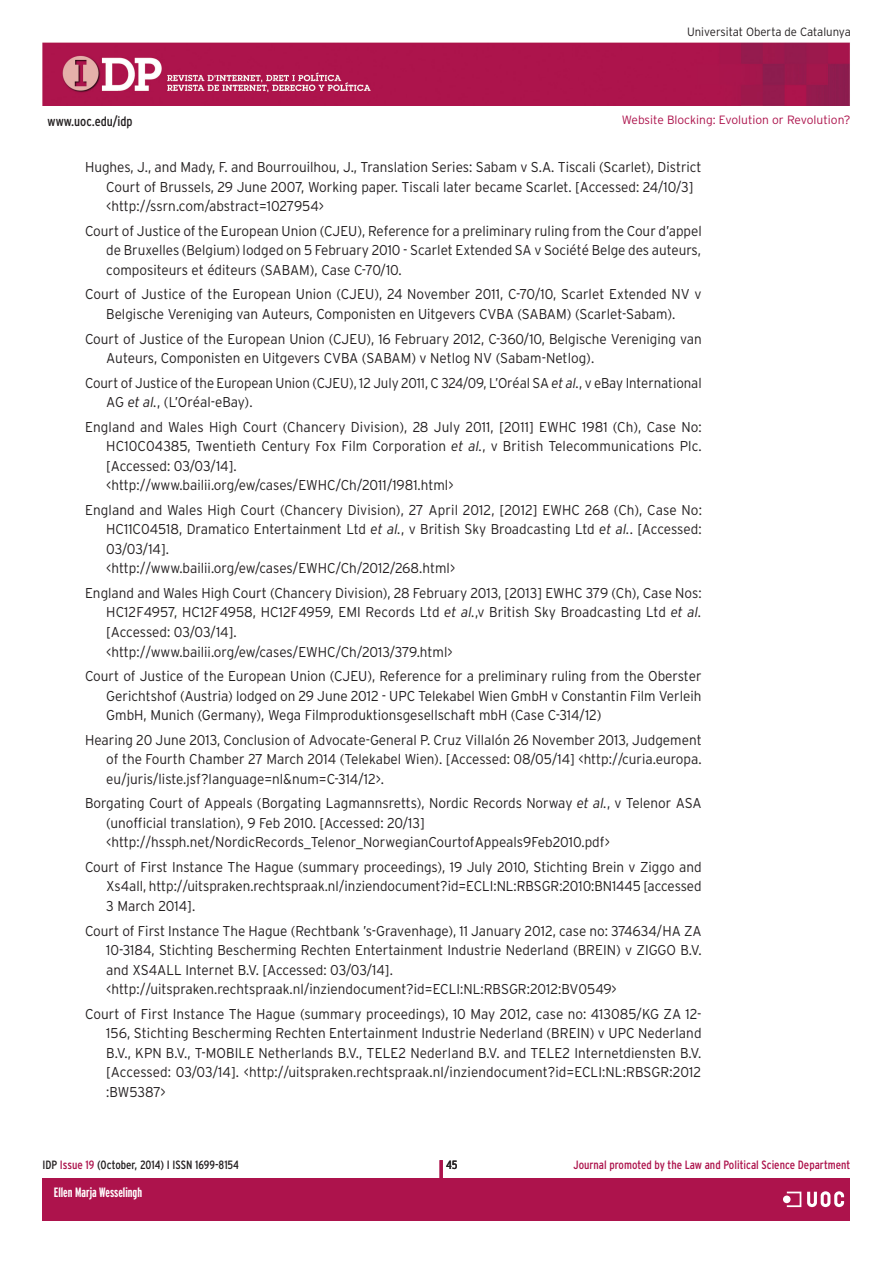
<style>
.page{position:relative;width:893px;height:1263px;background:#fff}
.page>*{position:absolute;margin:0;border:0;box-sizing:border-box;transform-origin:0 0}
.BIBLIOGRAFIA{font:300 14.25px/19.5px "Interstate";color:#231f20;text-align:justify;scale:.95 1}
.BIBLIOGRAFIA-2{font:300 14.25px/19.5px "Interstate";color:#231f20;scale:.93 1}
.t1{font:700 extra-condensed 13.5px "Interstate";color:#fff}
.t2{font:condensed 13.5px "Interstate";color:#231f20}
.t3{font:condensed 12px "Interstate";color:#ad134c}
.t4{font:condensed 12px "Interstate";color:#231f20}
.t5{font:300 12px "Interstate";color:#ad134c}
.t6{font:300 12px "Interstate";color:#231f20;scale:.95 1}
.t7{font:700 extra-condensed 12px "Interstate";color:#fff}
.s1{font-style:italic}
.s2{color:#ad134c}
</style>
<div class="page">
<img style="left:43px;top:43px;width:807px;height:63px">
<div style="left:43px;top:1178px;width:807px;height:42px;background:#ad134c"></div>
<div style="left:783px;top:1195px;width:8px;height:8px;background:#fff;border-radius:50%"></div>
<svg style="left:787px;top:1191px;width:57px;height:17px"></svg>
<hr style="left:440px;top:1160px;width:3px;height:44px;background:#ad134c">
<p class="t2" style="left:48px;top:113px;width:87px">www.uoc.edu/idp</p>
<p class="t6" style="left:687px;top:25px;width:174px">Universitat Oberta de Catalunya</p>
<p class="t5" style="left:622px;top:113px;width:230px">Website Blocking: Evolution or Revolution?</p>
<p class="BIBLIOGRAFIA" style="left:106px;top:157px;width:628px;text-indent:-21px">Hughes, J., and Mady, F. and Bourrouilhou, J., Translation Series: Sabam v S.A. Tiscali (Scarlet), District<br>Court of Brussels, 29 June 2007, Working paper. Tiscali later became Scarlet. [Accessed: 24/10/3]</p>
<p class="BIBLIOGRAFIA" style="left:106px;top:196px;width:231px">&lt;http://ssrn.com/abstract=1027954&gt;</p>
<p class="BIBLIOGRAFIA" style="left:106px;top:221px;width:628px;text-indent:-21px">Court of Justice of the European Union (CJEU), Reference for a preliminary ruling from the Cour d’appel de Bruxelles (Belgium) lodged on 5 February 2010 - Scarlet Extended SA v Société Belge des auteurs, compositeurs et éditeurs (SABAM), Case C-70/10.</p>
<p class="BIBLIOGRAFIA" style="left:85px;top:285px;width:650px;text-align:center">Court of Justice of the European Union (CJEU), 24 November 2011, C-70/10, Scarlet Extended NV v<br>Belgische Vereniging van Auteurs, Componisten en Uitgevers CVBA (SABAM) (Scarlet-Sabam).</p>
<p class="BIBLIOGRAFIA" style="left:106px;top:329px;width:628px;text-indent:-21px">Court of Justice of the European Union (CJEU), 16 February 2012, C-360/10, Belgische Vereniging van<br>Auteurs, Componisten en Uitgevers CVBA (SABAM) v Netlog NV (Sabam-Netlog).</p>
<p class="BIBLIOGRAFIA-2" style="left:106px;top:373px;width:642px;text-indent:-21px">Court of Justice of the European Union (CJEU), 12 July 2011, C 324/09, L’Oréal SA <span class="s1">et al.</span>, v eBay International<br>AG <span class="s1">et al.</span>, (L’Oréal-eBay).</p>
<p class="BIBLIOGRAFIA" style="left:106px;top:417px;width:628px;text-indent:-21px">England and Wales High Court (Chancery Division), 28 July 2011, [2011] EWHC 1981 (Ch), Case No:<br>HC10C04385, Twentieth Century Fox Film Corporation <span class="s1">et al.</span>, v British Telecommunications Plc. [Accessed: 03/03/14].</p>
<p class="BIBLIOGRAFIA" style="left:106px;top:475px;width:367px">&lt;http://www.bailii.org/ew/cases/EWHC/Ch/2011/1981.html&gt;</p>
<p class="BIBLIOGRAFIA" style="left:106px;top:500px;width:628px;text-indent:-21px">England and Wales High Court (Chancery Division), 27 April 2012, [2012] EWHC 268 (Ch), Case No:<br>HC11C04518, Dramatico Entertainment Ltd <span class="s1">et al.</span>, v British Sky Broadcasting Ltd <span class="s1">et al.</span>. [Accessed:<br>03/03/14].</p>
<p class="BIBLIOGRAFIA" style="left:106px;top:558px;width:369px">&lt;http://www.bailii.org/ew/cases/EWHC/Ch/2012/268.html&gt;</p>
<p class="BIBLIOGRAFIA" style="left:106px;top:583px;width:628px;text-indent:-21px">England and Wales High Court (Chancery Division), 28 February 2013, [2013] EWHC 379 (Ch), Case Nos:<br>HC12F4957, HC12F4958, HC12F4959, EMI Records Ltd <span class="s1">et al.</span>,v British Sky Broadcasting Ltd <span class="s1">et al. </span>[Accessed: 03/03/14].</p>
<p class="BIBLIOGRAFIA" style="left:106px;top:642px;width:366px">&lt;http://www.bailii.org/ew/cases/EWHC/Ch/2013/379.html&gt;</p>
<p class="BIBLIOGRAFIA" style="left:106px;top:666px;width:628px;text-indent:-21px">Court of Justice of the European Union (CJEU), Reference for a preliminary ruling from the Oberster Gerichtshof (Austria) lodged on 29 June 2012 - UPC Telekabel Wien GmbH v Constantin Film Verleih GmbH, Munich (Germany), Wega Filmproduktionsgesellschaft mbH (Case C-314/12)</p>
<p class="BIBLIOGRAFIA" style="left:106px;top:730px;width:628px;text-indent:-21px">Hearing 20 June 2013, Conclusion of Advocate-General P. Cruz Villalón 26 November 2013, Judgement of the Fourth Chamber 27 March 2014 (Telekabel Wien). [Accessed: 08/05/14] &lt;http://curia.europa. eu/juris/liste.jsf?language=nl&amp;num=C-314/12&gt;.</p>
<p class="BIBLIOGRAFIA" style="left:106px;top:793px;width:628px;text-indent:-21px">Borgating Court of Appeals (Borgating Lagmannsretts), Nordic Records Norway <span class="s1">et al.</span>, v Telenor ASA (unofficial translation), 9 Feb 2010. [Accessed: 20/13]</p>
<p class="BIBLIOGRAFIA" style="left:106px;top:832px;width:532px">&lt;http://hssph.net/NordicRecords_Telenor_NorwegianCourtofAppeals9Feb2010.pdf&gt;</p>
<p class="BIBLIOGRAFIA" style="left:106px;top:857px;width:628px;text-indent:-21px">Court of First Instance The Hague (summary proceedings), 19 July 2010, Stichting Brein v Ziggo and Xs4all, http://uitspraken.rechtspraak.nl/inziendocument?id=ECLI:NL:RBSGR:2010:BN1445 [accessed 3 March 2014].</p>
<p class="BIBLIOGRAFIA" style="left:106px;top:921px;width:628px;text-indent:-21px">Court of First Instance The Hague (Rechtbank ’s-Gravenhage), 11 January 2012, case no: 374634/HA ZA 10-3184, Stichting Bescherming Rechten Entertainment Industrie Nederland (BREIN) v ZIGGO B.V. and XS4ALL Internet B.V. [Accessed: 03/03/14].</p>
<p class="BIBLIOGRAFIA" style="left:106px;top:979px;width:539px">&lt;http://uitspraken.rechtspraak.nl/inziendocument?id=ECLI:NL:RBSGR:2012:BV0549&gt;</p>
<p class="BIBLIOGRAFIA" style="left:106px;top:1004px;width:628px;text-indent:-21px">Court of First Instance The Hague (summary proceedings), 10 May 2012, case no: 413085/KG ZA 12- 156, Stichting Bescherming Rechten Entertainment Industrie Nederland (BREIN) v UPC Nederland B.V., KPN B.V., T-MOBILE Netherlands B.V., TELE2 Nederland B.V. and TELE2 Internetdiensten B.V. [Accessed: 03/03/14]. &lt;http://uitspraken.rechtspraak.nl/inziendocument?id=ECLI:NL:RBSGR:2012 :BW5387&gt;</p>
<p class="t4" style="left:446px;top:1158px;width:13px">45</p>
<p class="t4" style="left:43px;top:1158px;width:198px">IDP <span class="s2">Issue 19</span> (October, 2014) I ISSN 1699-8154</p>
<p class="t3" style="left:573px;top:1158px;width:279px">Journal promoted by the Law and Political Science Department</p>
<p class="t1" style="left:54px;top:1185px;width:66px">Jose R. Agustina</p>
<p class="t7" style="left:54px;top:1185px;width:31px">Eloi Puig</p>
<p class="t7" style="left:59px;top:1185px;width:31px">Eloi Puig</p>
<p class="t1" style="left:54px;top:1185px;width:90px">Ellen Marja Wesselingh</p>
</div>
